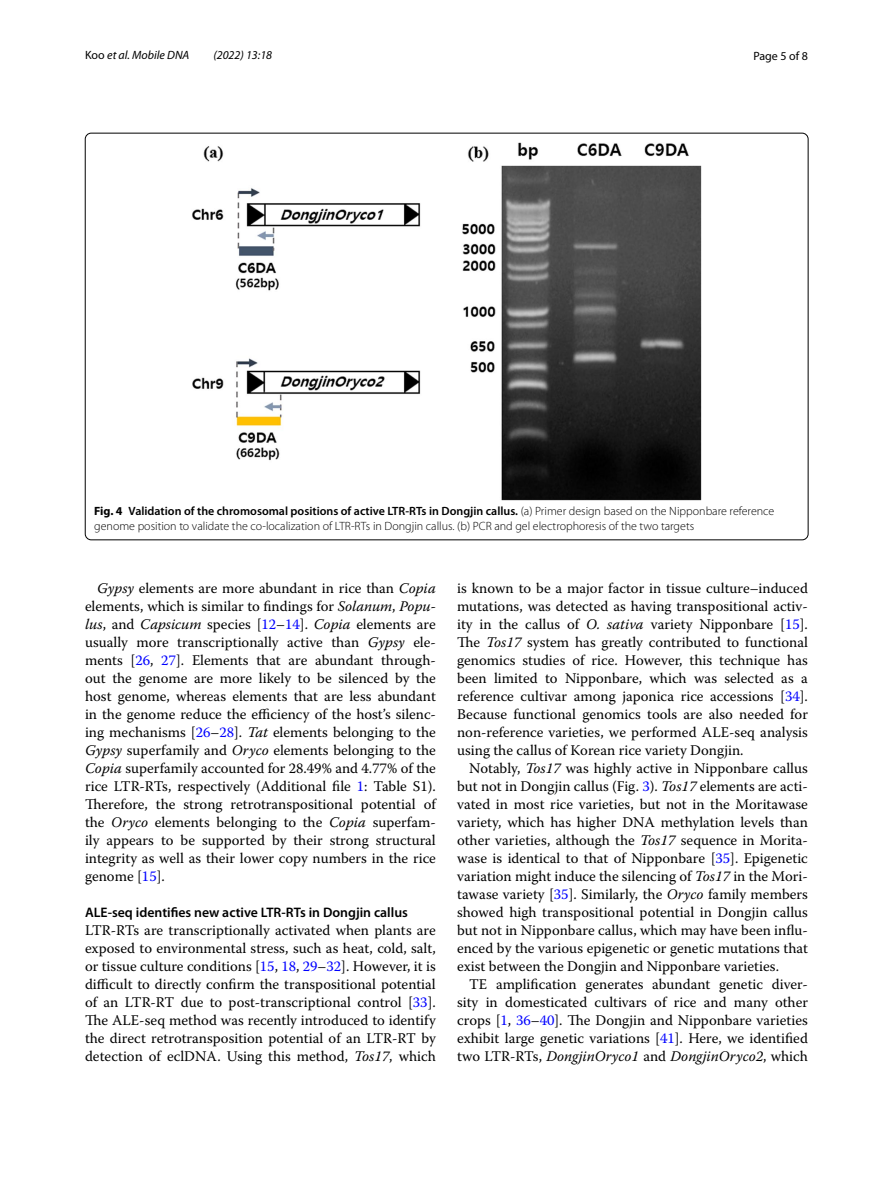
<style>
.page{position:relative;width:893px;height:1187px;background:#fff}
.page>*{position:absolute;margin:0;border:0;box-sizing:border-box;transform-origin:0 0}
.t1{font:14.7px/18px "Warnock Pro";color:#000;text-align:justify}
.t2{font:600 13.8px "Myriad Pro";color:#000}
.t3{font:300 12px/15px "Myriad Pro";color:#000}
.t4{font:italic 12px "Myriad Pro";color:#000}
.t5{font:12px "Myriad Pro";color:#000}
.s1{font-style:normal}
.s2{font-weight:700}
.s3{font-weight:600}
.s4{font-style:italic}
.s5{color:#00f}
</style>
<div class="page">
<img style="left:192px;top:142px;width:510px;height:358px">
<p class="t4" style="left:85px;top:48px;width:106px"><span class="s1">Koo</span> et al. Mobile DNA</p>
<p class="t4" style="left:213px;top:48px;width:60px">(2022) 13:18</p>
<p class="t5" style="left:753px;top:48px;width:56px">Page 5 of 8</p>
<p class="t3" style="left:94px;top:504px;width:682px"><span class="s2">Fig. 4</span> <span class="s3">Validation of the chromosomal positions of active LTR-RTs in Dongjin callus.</span> (a) Primer design based on the Nipponbare reference genome position to validate the co-localization of LTR-RTs in Dongjin callus. (b) PCR and gel electrophoresis of the two targets</p>
<p class="t1" style="left:85px;top:579px;width:352px;text-indent:12px"><span class="s4">Gypsy</span> elements are more abundant in rice than <span class="s4">Copia </span>elements, which is similar to findings for <span class="s4">Solanum</span>, <span class="s4">Popu&shy;lus</span>, and <span class="s4">Capsicum</span> species [<span class="s5">12</span>–<span class="s5">14</span>]. <span class="s4">Copia</span> elements are usually more transcriptionally active than <span class="s4">Gypsy</span> ele&shy;ments [<span class="s5">26</span>, <span class="s5">27</span>]. Elements that are abundant through&shy;out the genome are more likely to be silenced by the host genome, whereas elements that are less abundant in the genome reduce the efficiency of the host’s silenc&shy;ing mechanisms [<span class="s5">26</span>–<span class="s5">28</span>]. <span class="s4">Tat</span> elements belonging to the <span class="s4">Gypsy</span> superfamily and <span class="s4">Oryco</span> elements belonging to the <span class="s4">Copia</span> superfamily accounted for 28.49% and 4.77% of the rice LTR-RTs, respectively (Additional file <span class="s5">1</span>: Table S1).<br>Therefore, the strong retrotranspositional potential of the <span class="s4">Oryco</span> elements belonging to the <span class="s4">Copia</span> superfam&shy;ily appears to be supported by their strong structural integrity as well as their lower copy numbers in the rice genome [<span class="s5">15</span>].</p>
<p class="t2" style="left:85px;top:903px;width:324px">ALE‑seq identifies new active LTR‑RTs in Dongjin callus</p>
<p class="t1" style="left:85px;top:921px;width:352px">LTR-RTs are transcriptionally activated when plants are exposed to environmental stress, such as heat, cold, salt, or tissue culture conditions [<span class="s5">15</span>, <span class="s5">18</span>, <span class="s5">29</span>–<span class="s5">32</span>]. However, it is difficult to directly confirm the transpositional potential of an LTR-RT due to post-transcriptional control [<span class="s5">33</span>].<br>The ALE-seq method was recently introduced to identify the direct retrotransposition potential of an LTR-RT by detection of eclDNA. Using this method, <span class="s4">Tos17</span>, which</p>
<p class="t1" style="left:457px;top:578px;width:352px">is known to be a major factor in tissue culture–induced mutations, was detected as having transpositional activ&shy;ity in the callus of <span class="s4">O. sativa</span> variety Nipponbare [<span class="s5">15</span>].<br>The <span class="s4">Tos17</span> system has greatly contributed to functional genomics studies of rice. However, this technique has been limited to Nipponbare, which was selected as a reference cultivar among japonica rice accessions [<span class="s5">34</span>].<br>Because functional genomics tools are also needed for non-reference varieties, we performed ALE-seq analysis using the callus of Korean rice variety Dongjin.</p>
<p class="t1" style="left:457px;top:758px;width:352px;text-indent:12px">Notably, <span class="s4">Tos17</span> was highly active in Nipponbare callus but not in Dongjin callus (Fig. <span class="s5">3</span>). <span class="s4">Tos17</span> elements are acti&shy;vated in most rice varieties, but not in the Moritawase variety, which has higher DNA methylation levels than other varieties, although the <span class="s4">Tos17</span> sequence in Morita&shy;wase is identical to that of Nipponbare [<span class="s5">35</span>]. Epigenetic variation might induce the silencing of <span class="s4">Tos17</span> in the Mori&shy;tawase variety [<span class="s5">35</span>]. Similarly, the <span class="s4">Oryco</span> family members showed high transpositional potential in Dongjin callus but not in Nipponbare callus, which may have been influ&shy;enced by the various epigenetic or genetic mutations that exist between the Dongjin and Nipponbare varieties.</p>
<p class="t1" style="left:457px;top:975px;width:352px;text-indent:12px">TE amplification generates abundant genetic diver&shy;sity in domesticated cultivars of rice and many other crops [<span class="s5">1</span>, <span class="s5">36</span>–<span class="s5">40</span>]. The Dongjin and Nipponbare varieties exhibit large genetic variations [<span class="s5">41</span>]. Here, we identified two LTR-RTs, <span class="s4">DongjinOryco1</span> and <span class="s4">DongjinOryco2</span>, which</p>
</div>
